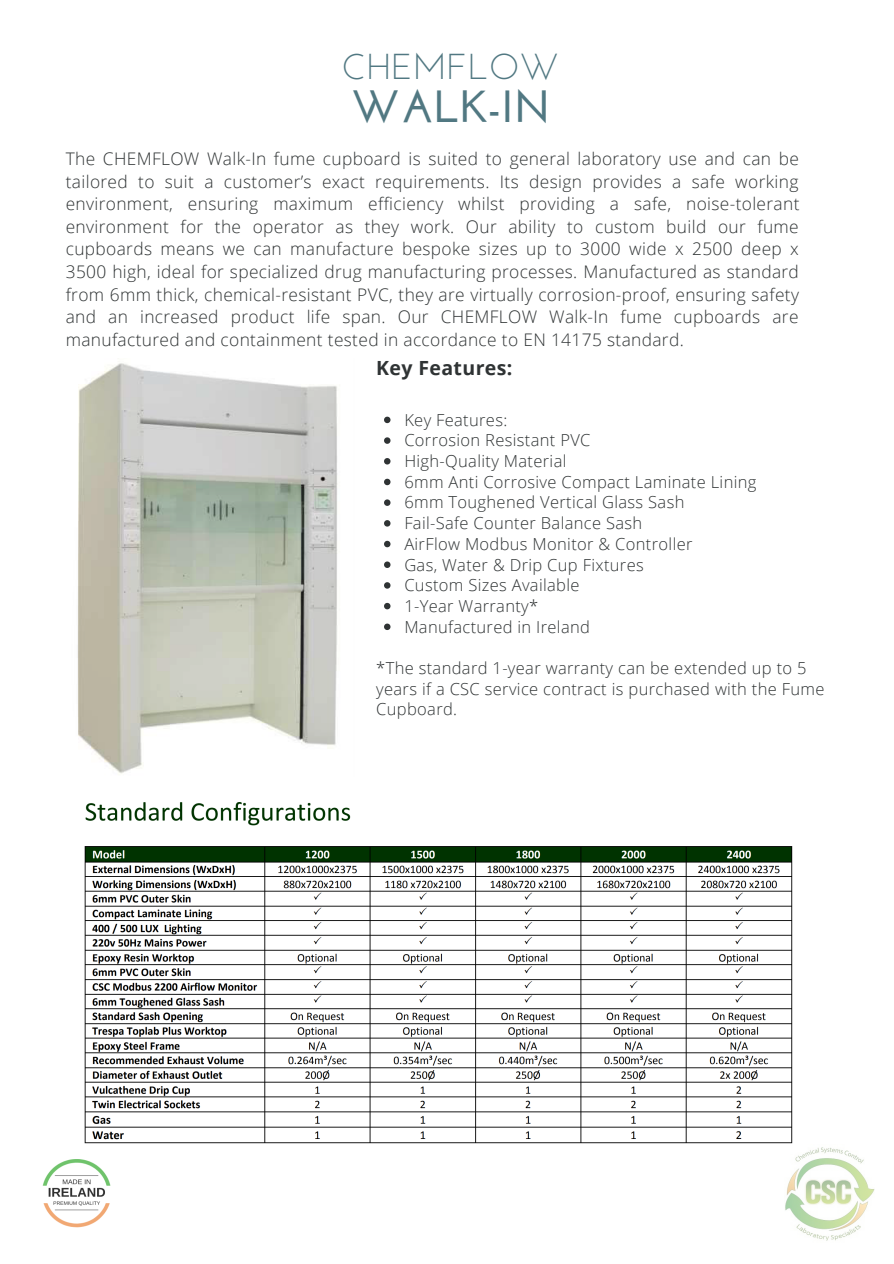
<style>
.page{position:relative;width:894px;height:1264px;background:#fff}
.page>*{position:absolute;margin:0;border:0;box-sizing:border-box;transform-origin:0 0}
.t1{font:700 45px "Josefin Sans";color:#517882}
.t2{font:36px "Josefin Sans";color:#517882}
.t3{font:700 19.5px "Open Sans";letter-spacing:.02em;color:#2f3334}
.t4{font:300 17.4px/22.5px "Open Sans";letter-spacing:.02em;color:#2f3334;text-align:justify}
.t5{font:300 16.5px/20.7px "Open Sans";letter-spacing:.02em;color:#2f3334}
</style>
<div class="page">
<img style="left:785px;top:1147px;width:89px;height:94px">
<img style="left:77px;top:363px;width:261px;height:411px">
<svg style="left:384px;top:416px;width:6px;height:7px"></svg>
<svg style="left:384px;top:437px;width:6px;height:7px"></svg>
<svg style="left:384px;top:458px;width:6px;height:6px"></svg>
<svg style="left:384px;top:479px;width:6px;height:6px"></svg>
<svg style="left:384px;top:499px;width:6px;height:7px"></svg>
<svg style="left:384px;top:520px;width:6px;height:6px"></svg>
<svg style="left:384px;top:541px;width:6px;height:6px"></svg>
<svg style="left:384px;top:561px;width:6px;height:7px"></svg>
<svg style="left:384px;top:582px;width:6px;height:6px"></svg>
<svg style="left:384px;top:603px;width:6px;height:6px"></svg>
<svg style="left:384px;top:623px;width:6px;height:7px"></svg>
<img style="left:84px;top:802px;width:721px;height:349px">
<img style="left:42px;top:1159px;width:69px;height:69px">
<h2 class="t2" style="left:342px;top:52px;width:219px">CHEMFLOW</h2>
<h1 class="t1" style="left:350px;top:88px;width:201px">WALK-IN</h1>
<p class="t4" style="left:66px;top:147px;width:735px">The CHEMFLOW Walk-In fume cupboard is suited to general laboratory use and can be tailored to suit a customer’s exact requirements. Its design provides a safe working environment, ensuring maximum efficiency whilst providing a safe, noise-tolerant environment for the operator as they work. Our ability to custom build our fume cupboards means we can manufacture bespoke sizes up to 3000 wide x 2500 deep x 3500 high, ideal for specialized drug manufacturing processes. Manufactured as standard from 6mm thick, chemical-resistant PVC, they are virtually corrosion-proof, ensuring safety and an increased product life span. Our CHEMFLOW Walk-In fume cupboards are manufactured and containment tested in accordance to EN 14175 standard.</p>
<p class="t3" style="left:376px;top:354px;width:138px">Key Features:</p>
<p class="t5" style="left:404px;top:409px;width:353px">Key Features:<br>Corrosion Resistant PVC<br>High-Quality Material<br>6mm Anti Corrosive Compact Laminate Lining<br>6mm Toughened Vertical Glass Sash<br>Fail-Safe Counter Balance Sash<br>AirFlow Modbus Monitor &amp; Controller<br>Gas, Water &amp; Drip Cup Fixtures<br>Custom Sizes Available<br>1-Year Warranty*<br>Manufactured in Ireland</p>
<p class="t5" style="left:376px;top:657px;width:449px">*The standard 1-year warranty can be extended up to 5 years if a CSC service contract is purchased with the Fume<br>Cupboard.</p>
</div>
